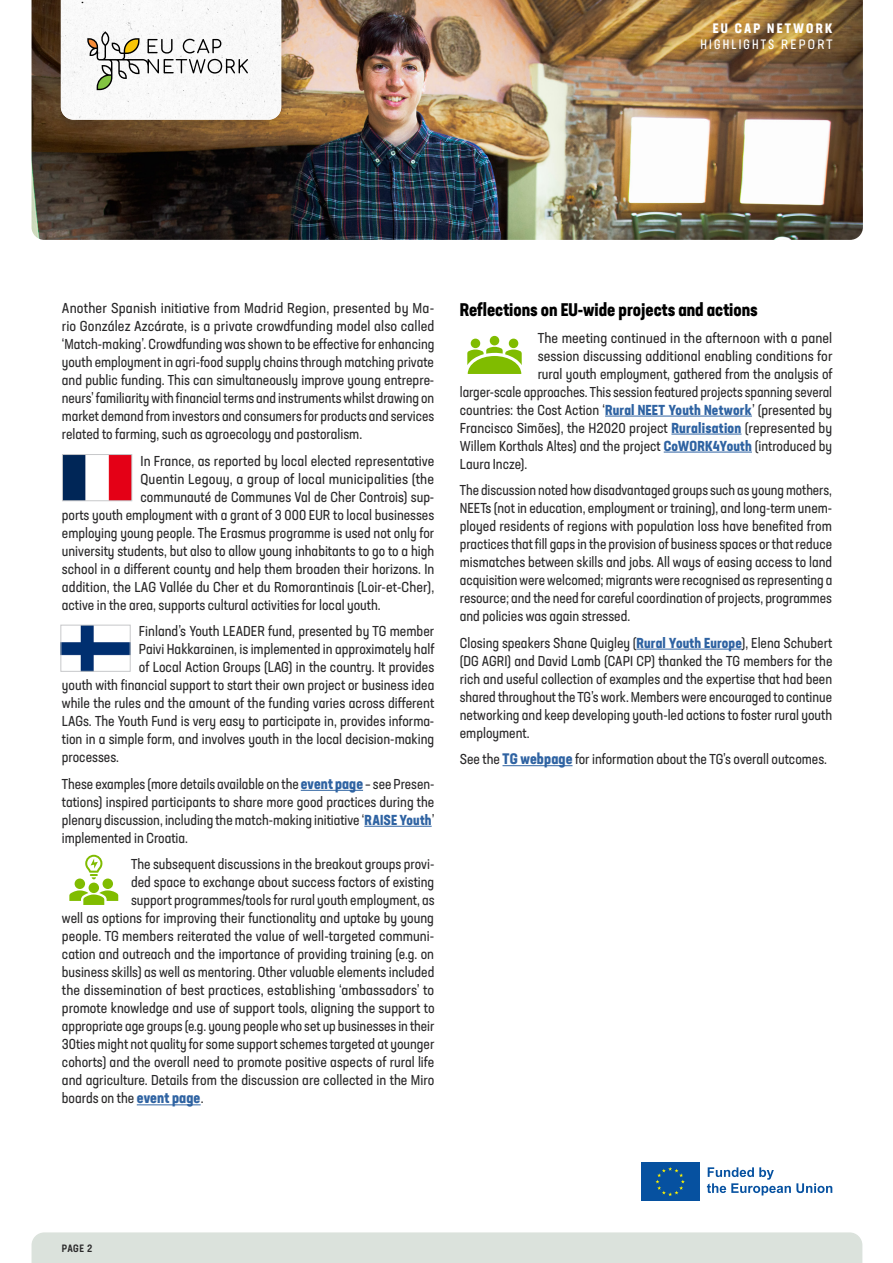
<style>
.page{position:relative;width:893px;height:1263px;background:#fff}
.page>*{position:absolute;margin:0;border:0;box-sizing:border-box;transform-origin:0 0}
.t1{font:700 condensed 18px "Neusa Next Std";color:#000}
.t2{font:condensed 14.25px/18px "Neusa Next Std";color:#292829;text-align:justify}
.t3{font:condensed 14.25px/18px "Neusa Next Std";color:#292829;text-align:justify;scale:1.04 1}
.t4{font:13.5px "Neusa Next Std Compact";letter-spacing:.16em;color:#fff}
.t5{font:700 condensed 13.5px "Neusa Next Std";letter-spacing:.16em;color:#fff}
.t6{font:500 condensed 10.5px "Neusa Next Std";color:#292829}
.s1{font-family:"Neusa Next Std";font-stretch:condensed}
.s2{font-weight:700;font-size:15px;color:#2f63a2}
.s3{font-weight:700;color:#2f63a2}
</style>
<div class="page">
<hr style="left:301px;top:790px;width:62px;height:1px;background:#2f63a2">
<hr style="left:364px;top:826px;width:68px;height:1px;background:#2f63a2">
<hr style="left:137px;top:1104px;width:64px;height:1px;background:#2f63a2">
<hr style="left:605px;top:416px;width:147px;height:1px;background:#2f63a2">
<hr style="left:671px;top:434px;width:70px;height:1px;background:#2f63a2">
<hr style="left:664px;top:452px;width:88px;height:1px;background:#2f63a2">
<hr style="left:637px;top:649px;width:105px;height:1px;background:#2f63a2">
<hr style="left:502px;top:765px;width:70px;height:1px;background:#2f63a2">
<svg style="left:85px;top:855px;width:17px;height:24px"></svg>
<div style="left:103px;top:878px;width:10px;height:11px;background:#80bc00;border-radius:50%"></div>
<div style="left:75px;top:878px;width:10px;height:11px;background:#80bc00;border-radius:50%"></div>
<svg style="left:69px;top:890px;width:49px;height:15px"></svg>
<div style="left:89px;top:882px;width:10px;height:11px;background:#80bc00;border-radius:50%"></div>
<div style="left:32px;top:1232px;width:830px;height:31px;background:#dbe2dc"></div>
<svg style="left:699px;top:1162px;width:1px;height:39px"></svg>
<div style="left:641px;top:1162px;width:58px;height:39px;background:#0651a0"></div>
<svg style="left:655px;top:1167px;width:30px;height:29px"></svg>
<svg style="left:707px;top:1167px;width:125px;height:28px"></svg>
<img style="left:32px;top:0;width:831px;height:240px">
<div style="left:490px;top:336px;width:9px;height:9px;background:#80bc00;border-radius:50%"></div>
<div style="left:509px;top:339px;width:9px;height:9px;background:#80bc00;border-radius:50%"></div>
<div style="left:471px;top:339px;width:9px;height:9px;background:#80bc00;border-radius:50%"></div>
<svg style="left:467px;top:346px;width:55px;height:28px"></svg>
<div style="left:53px;top:0;width:237px;height:132px;background:#000;opacity:.14"></div>
<svg style="left:61px;top:0;width:220px;height:120px"></svg>
<img style="left:64px;top:456px;width:66px;height:43px">
<div style="left:62px;top:454px;width:70px;height:47px;border:1px solid #c7c8ca"></div>
<img style="left:63px;top:627px;width:65px;height:42px">
<div style="left:61px;top:625px;width:69px;height:46px;border:1px solid #c7c8ca"></div>
<p class="t5" style="left:713px;top:19px;width:121px">EU CAP NETWORK</p>
<p class="t4" style="left:700px;top:36px;width:133px">HIGHLIGHTS <span class="s1">REPORT</span></p>
<p class="t3" style="left:62px;top:299px;width:360px">Another Spanish initiative from Madrid Region, presented by Ma&shy;rio González Azcárate, is a private crowdfunding model also called ‘Match-making’. Crowdfunding was shown to be effective for enhancing youth employment in agri-food supply chains through matching private and public funding. This can simultaneously improve young entrepre&shy;neurs’ familiarity with financial terms and instruments whilst drawing on market demand from investors and consumers for products and services related to farming, such as agroecology and pastoralism.</p>
<p class="t2" style="left:140px;top:452px;width:295px">In France, as reported by local elected representative</p>
<p class="t3" style="left:140px;top:470px;width:284px">Quentin Legouy, a group of local municipalities (the</p>
<p class="t2" style="left:140px;top:488px;width:295px">communauté de Communes Val de Cher Controis) sup-</p>
<p class="t2" style="left:62px;top:506px;width:374px">ports youth employment with a grant of 3 000 EUR to local businesses</p>
<p class="t2" style="left:62px;top:524px;width:374px">employing young people. The Erasmus programme is used not only for</p>
<p class="t2" style="left:62px;top:542px;width:374px">university students, but also to allow young inhabitants to go to a high</p>
<p class="t2" style="left:62px;top:560px;width:374px">school in a different county and help them broaden their horizons. In</p>
<p class="t2" style="left:62px;top:578px;width:374px">addition, the LAG Vallée du Cher et du Romorantinais (Loir-et-Cher),</p>
<p class="t2" style="left:62px;top:596px;width:320px">active in the area, supports cultural activities for local youth.</p>
<p class="t2" style="left:139px;top:622px;width:297px">Finland’s Youth LEADER fund, presented by TG member</p>
<p class="t2" style="left:139px;top:640px;width:297px">Paivi Hakkarainen, is implemented in approximately half</p>
<p class="t2" style="left:139px;top:658px;width:297px">of Local Action Groups (LAG) in the country. It provides</p>
<p class="t2" style="left:62px;top:676px;width:374px">youth with financial support to start their own project or business idea</p>
<p class="t2" style="left:62px;top:694px;width:374px">while the rules and the amount of the funding varies across different</p>
<p class="t2" style="left:62px;top:712px;width:374px">LAGs. The Youth Fund is very easy to participate in, provides informa-</p>
<p class="t2" style="left:62px;top:730px;width:374px">tion in a simple form, and involves youth in the local decision-making</p>
<p class="t2" style="left:62px;top:748px;width:59px">processes.</p>
<p class="t2" style="left:62px;top:775px;width:374px">These examples (more details available on the <span class="s2">event page</span> – see Presen&shy;tations) inspired participants to share more good practices during the plenary discussion, including the match-making initiative ‘<span class="s3">RAISE Youth</span>’ implemented in Croatia.</p>
<p class="t2" style="left:131px;top:855px;width:305px">The subsequent discussions in the breakout groups provi-</p>
<p class="t2" style="left:131px;top:873px;width:305px">ded space to exchange about success factors of existing</p>
<p class="t2" style="left:131px;top:891px;width:305px">support programmes/tools for rural youth employment, as</p>
<p class="t2" style="left:62px;top:909px;width:374px">well as options for improving their functionality and uptake by young</p>
<p class="t2" style="left:62px;top:927px;width:374px">people. TG members reiterated the value of well-targeted communi-</p>
<p class="t2" style="left:62px;top:945px;width:374px">cation and outreach and the importance of providing training (e.g. on</p>
<p class="t2" style="left:62px;top:963px;width:374px">business skills) as well as mentoring. Other valuable elements included</p>
<p class="t3" style="left:62px;top:981px;width:359px">the dissemination of best practices, establishing ‘ambassadors’ to</p>
<p class="t2" style="left:62px;top:999px;width:374px">promote knowledge and use of support tools, aligning the support to</p>
<p class="t2" style="left:62px;top:1017px;width:374px">appropriate age groups (e.g. young people who set up businesses in their</p>
<p class="t2" style="left:62px;top:1035px;width:374px">30ties might not quality for some support schemes targeted at younger</p>
<p class="t2" style="left:62px;top:1053px;width:374px">cohorts) and the overall need to promote positive aspects of rural life</p>
<p class="t2" style="left:62px;top:1071px;width:374px">and agriculture. Details from the discussion are collected in the Miro</p>
<p class="t2" style="left:62px;top:1089px;width:143px">boards on the <span class="s2">event page</span>.</p>
<p class="t1" style="left:460px;top:298px;width:299px">Reflections on EU-wide projects and actions</p>
<p class="t2" style="left:538px;top:328px;width:296px">The meeting continued in the afternoon with a panel</p>
<p class="t2" style="left:538px;top:346px;width:296px">session discussing additional enabling conditions for</p>
<p class="t2" style="left:538px;top:364px;width:296px">rural youth employment, gathered from the analysis of</p>
<p class="t2" style="left:460px;top:382px;width:374px">larger-scale approaches. This session featured projects spanning several</p>
<p class="t2" style="left:460px;top:400px;width:374px">countries: the Cost Action ‘<span class="s3">Rural NEET Youth Network</span>’ (presented by</p>
<p class="t2" style="left:460px;top:418px;width:374px">Francisco Simões), the H2020 project <span class="s3">Ruralisation</span> (represented by</p>
<p class="t2" style="left:460px;top:436px;width:374px">Willem Korthals Altes) and the project <span class="s3">CoWORK4Youth</span> (introduced by</p>
<p class="t2" style="left:460px;top:454px;width:69px">Laura Incze).</p>
<p class="t2" style="left:460px;top:481px;width:374px">The discussion noted how disadvantaged groups such as young mothers, NEETs (not in education, employment or training), and long-term unem&shy;ployed residents of regions with population loss have benefited from practices that fill gaps in the provision of business spaces or that reduce mismatches between skills and jobs. All ways of easing access to land acquisition were welcomed; migrants were recognised as representing a resource; and the need for careful coordination of projects, programmes and policies was again stressed.</p>
<p class="t2" style="left:460px;top:633px;width:374px">Closing speakers Shane Quigley (<span class="s3">Rural Youth Europe</span>), Elena Schubert (DG AGRI) and David Lamb (CAPI CP) thanked the TG members for the rich and useful collection of examples and the expertise that had been shared throughout the TG’s work. Members were encouraged to continue networking and keep developing youth-led actions to foster rural youth employment.</p>
<p class="t2" style="left:460px;top:750px;width:369px">See the <span class="s2">TG webpage</span> for information about the TG’s overall outcomes.</p>
<p class="t6" style="left:62px;top:1242px;width:32px">PAGE 2</p>
</div>
